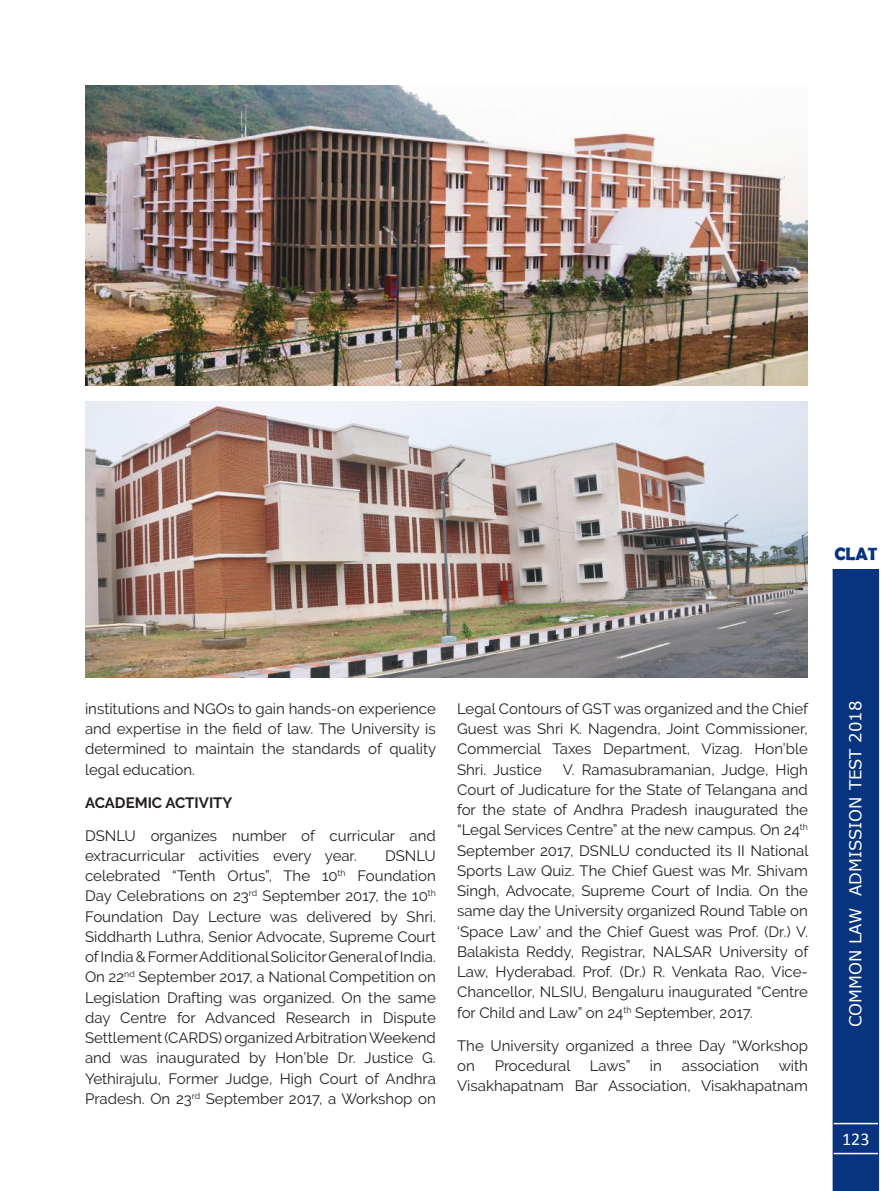
<style>
.page{position:relative;width:893px;height:1191px;background:#fff}
.page>*{position:absolute;margin:0;border:0;box-sizing:border-box;transform-origin:0 0}
.t1{font:700 18px "Berlin Sans FB Demi";color:#07337f}
.t2{font:18px "Calibri";color:#fff}
.t3{font:16.5px "MS Reference Sans Serif";color:#fff}
.t4{font:15px/20.2px "Raleway";color:#241f1f;text-align:justify}
.t5{font:700 15px "Raleway";color:#241f1f}
</style>
<div class="page">
<div style="left:832px;top:569px;width:48px;height:622px;background:#07337f"></div>
<hr style="left:834px;top:1122px;width:44px;height:2px;background:#fff">
<hr style="left:834px;top:1152px;width:44px;height:2px;background:#fff">
<img style="left:85px;top:85px;width:723px;height:301px">
<img style="left:85px;top:401px;width:723px;height:277px">
<p class="t1" style="left:834px;top:543px;width:45px">CLAT</p>
<p class="t4" style="left:85px;top:698px;width:353px">institutions and NGOs to gain hands-on experience and expertise in the field of law. The University is determined to maintain the standards of quality legal education.</p>
<p class="t5" style="left:85px;top:793px;width:149px">ACADEMIC ACTIVITY</p>
<p class="t4" style="left:85px;top:825px;width:352px">DSNLU organizes number of curricular and extracurricular activities every year.</p>
<p class="t4" style="left:85px;top:845px;width:352px;text-indent:300px">DSNLU celebrated “Tenth Ortus”, The 10<sup>th</sup> Foundation Day Celebrations on 23<sup>rd</sup> September 2017, the 10<sup>th </sup>Foundation Day Lecture was delivered by Shri.<br>Siddharth Luthra, Senior Advocate, Supreme Court of India &amp; Former Additional Solicitor General of India.<br>On 22<sup>nd</sup> September 2017, a National Competition on Legislation Drafting was organized. On the same day Centre for Advanced Research in Dispute Settlement (CARDS) organized Arbitration Weekend and was inaugurated by Hon’ble Dr. Justice G.<br>Yethirajulu, Former Judge, High Court of Andhra Pradesh. On 23<sup>rd</sup> September 2017, a Workshop on</p>
<p class="t4" style="left:457px;top:698px;width:353px">Legal Contours of GST was organized and the Chief Guest was Shri K. Nagendra, Joint Commissioner, Commercial Taxes Department, Vizag. Hon’ble Shri. Justice</p>
<p class="t4" style="left:457px;top:759px;width:353px;text-indent:106px">V. Ramasubramanian, Judge, High Court of Judicature for the State of Telangana and for the state of Andhra Pradesh inaugurated the “Legal Services Centre” at the new campus. On 24<sup>th </sup>September 2017, DSNLU conducted its II National Sports Law Quiz. The Chief Guest was Mr. Shivam Singh, Advocate, Supreme Court of India. On the same day the University organized Round Table on ‘Space Law’ and the Chief Guest was Prof. (Dr.) V.<br>Balakista Reddy, Registrar, NALSAR University of Law, Hyderabad. Prof. (Dr.) R. Venkata Rao, Vice-Chancellor, NLSIU, Bengaluru inaugurated “Centre for Child and Law” on 24<sup>th</sup> September, 2017.</p>
<p class="t4" style="left:457px;top:1035px;width:352px">The University organized a three Day “Workshop on</p>
<p class="t4" style="left:457px;top:1055px;width:352px;text-align:right">with<br>Visakhapatnam Bar Association, Visakhapatnam</p>
<p class="t4" style="left:495px;top:1055px;width:77px">Procedural</p>
<p class="t4" style="left:590px;top:1055px;width:42px">Laws”</p>
<p class="t4" style="left:650px;top:1055px;width:14px">in</p>
<p class="t4" style="left:682px;top:1055px;width:79px">association</p>
<p class="t3" style="left:845px;top:1027px;width:328px;rotate:-90deg">COMMON LAW ADMISSION TEST 2018</p>
<p class="t2" style="left:842px;top:1128px;width:29px">123</p>
</div>
